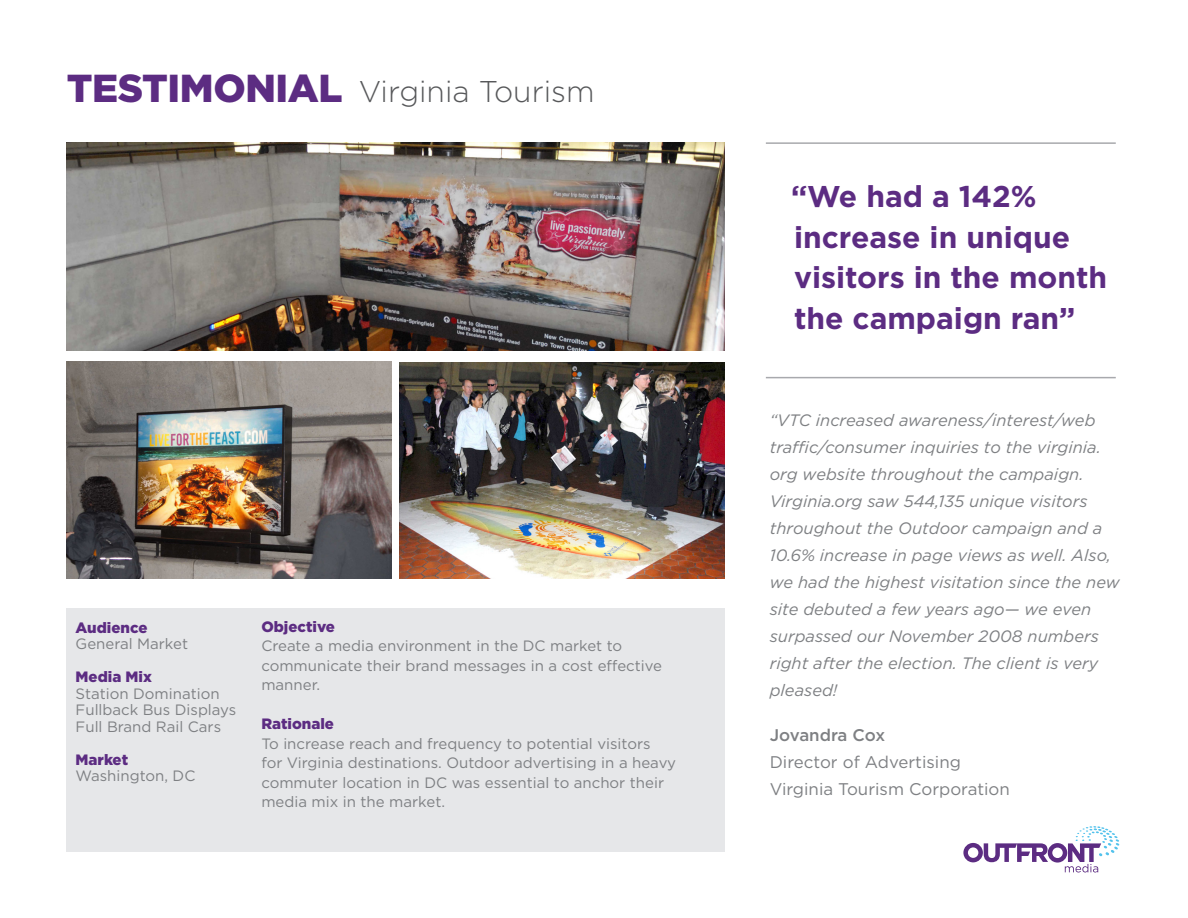
<style>
.page{position:relative;width:1188px;height:918px;background:#fff}
.page>*{position:absolute;margin:0;border:0;box-sizing:border-box;transform-origin:0 0}
.t1{font:700 30px/40.5px "Gotham";color:#5c2c82}
.t2{font:300 30px "Gotham";color:#57585a}
.t3{font:16.8px "Gotham";color:#7e8083}
.t4{font:500 16.8px "Gotham";letter-spacing:-.01em;color:#7e8083}
.t5{font:italic 16.5px/27px "Gotham";color:#7e8083}
.t6{font:15px/19.5px "Gotham";color:#7e8083}
.t7{font:900 15px "Gotham";color:#5c2c82}
.s1{font-weight:900;font-size:39px;color:#5c2c82}
</style>
<div class="page">
<img style="left:399px;top:362px;width:326px;height:217px">
<img style="left:66px;top:362px;width:326px;height:217px">
<img style="left:66px;top:142px;width:658px;height:209px">
<div style="left:66px;top:608px;width:658px;height:244px;background:#e6e7e9"></div>
<hr style="left:766px;top:142px;width:350px;height:2px;background:#a8a9ad">
<hr style="left:766px;top:377px;width:350px;height:1px;background:#a8a9ad">
<svg style="left:963px;top:826px;width:157px;height:47px"></svg>
<p class="t2" style="left:67px;top:72px;width:529px"><span class="s1">TESTIMONIAL</span> Virginia Tourism</p>
<p class="t7" style="left:76px;top:617px;width:73px">Audience</p>
<p class="t6" style="left:76px;top:634px;width:114px">General Market</p>
<p class="t7" style="left:76px;top:667px;width:78px">Media Mix</p>
<p class="t6" style="left:76px;top:684px;width:146px">Station Domination</p>
<p class="t6" style="left:76px;top:700px;width:162px">Fullback Bus Displays</p>
<p class="t6" style="left:76px;top:717px;width:147px">Full Brand Rail Cars</p>
<p class="t7" style="left:76px;top:749px;width:54px">Market</p>
<p class="t6" style="left:76px;top:766px;width:121px">Washington, DC</p>
<p class="t7" style="left:261px;top:616px;width:75px">Objective</p>
<p class="t6" style="left:261px;top:636px;width:402px">Create a media environment in the DC market to communicate their brand messages in a cost effective manner.</p>
<p class="t7" style="left:261px;top:714px;width:74px">Rationale</p>
<p class="t6" style="left:261px;top:733px;width:416px">To increase reach and frequency to potential visitors<br>for Virginia destinations. Outdoor advertising in a heavy commuter location in DC was essential to anchor their media mix in the market.</p>
<p class="t1" style="left:791px;top:176px;width:318px">“We had a 142% increase in unique visitors in the month the campaign ran”</p>
<p class="t5" style="left:770px;top:407px;width:352px">“VTC increased awareness/interest/web traffic/consumer inquiries to the virginia. org website throughout the campaign.<br>Virginia.org saw 544,135 unique visitors throughout the Outdoor campaign and a 10.6% increase in page views as well. Also, we had the highest visitation since the new site debuted a few years ago— we even surpassed our November 2008 numbers right after the election. The client is very pleased!</p>
<p class="t4" style="left:770px;top:725px;width:117px">Jovandra Cox</p>
<p class="t3" style="left:770px;top:752px;width:193px">Director of Advertising</p>
<p class="t3" style="left:770px;top:779px;width:242px">Virginia Tourism Corporation</p>
</div>
